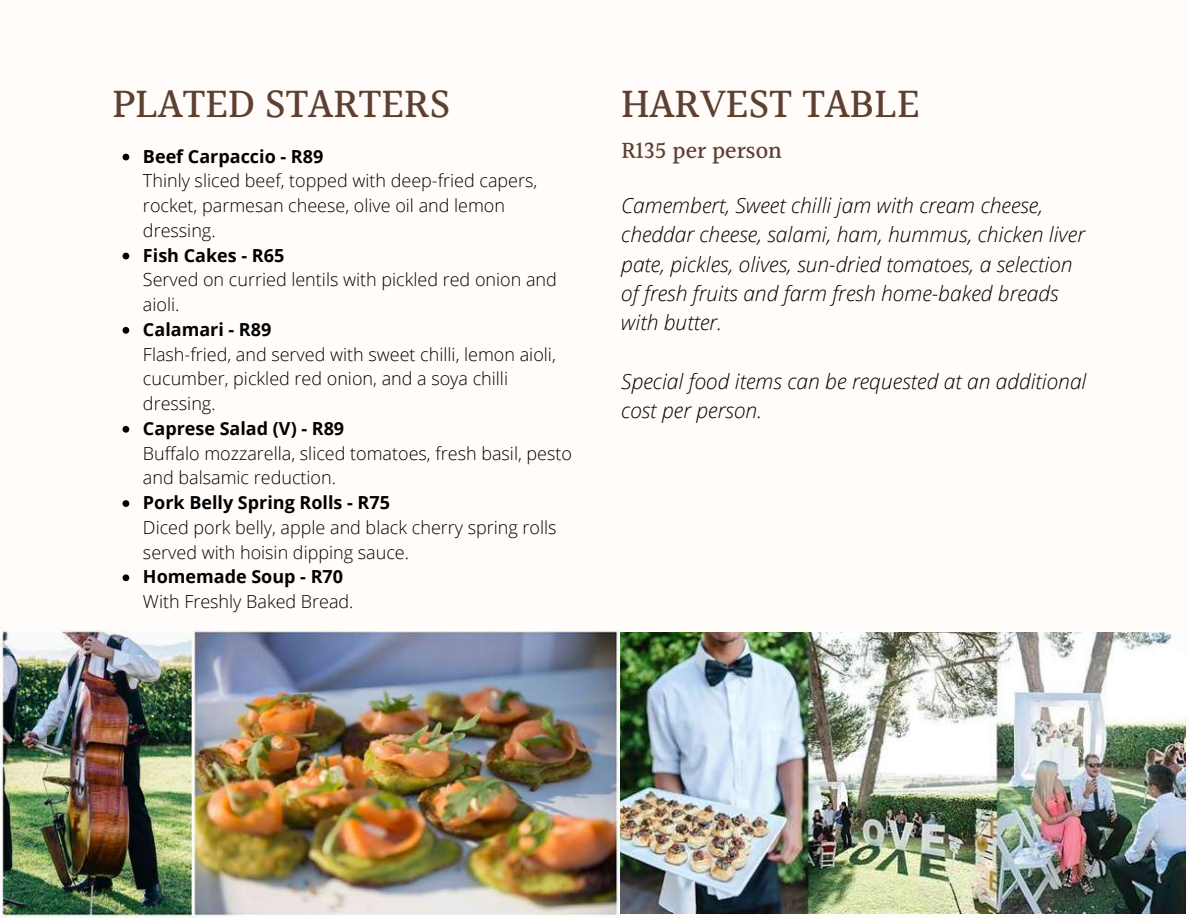
<style>
.page{position:relative;width:1188px;height:918px;background:#fffcf9}
.page>*{position:absolute;margin:0;border:0;box-sizing:border-box;transform-origin:0 0}
.t1{font:500 42px "Halant";color:#5d4030}
.t2{font:500 24px "Halant";color:#5d4030}
.t3{font:italic 300 21px/29.2px "Open Sans";color:#000}
.t4{font:300 18px/24.8px "Open Sans";color:#000}
.t5{font:700 18px "Open Sans";color:#000}
</style>
<div class="page">
<img style="left:0;top:630px;width:620px;height:288px">
<img style="left:620px;top:632px;width:565px;height:282px">
<svg style="left:123px;top:154px;width:6px;height:6px"></svg>
<svg style="left:123px;top:253px;width:6px;height:6px"></svg>
<svg style="left:123px;top:327px;width:6px;height:7px"></svg>
<svg style="left:123px;top:426px;width:6px;height:7px"></svg>
<svg style="left:123px;top:500px;width:6px;height:7px"></svg>
<svg style="left:123px;top:574px;width:6px;height:7px"></svg>
<h1 class="t1" style="left:112px;top:73px;width:339px">PLATED STARTERS</h1>
<p class="t5" style="left:143px;top:143px;width:182px">Beef Carpaccio - R89</p>
<p class="t4" style="left:143px;top:168px;width:396px">Thinly sliced beef, topped with deep-fried capers, rocket, parmesan cheese, olive oil and lemon dressing.</p>
<p class="t4" style="left:143px;top:267px;width:415px">Served on curried lentils with pickled red onion and aioli.</p>
<p class="t4" style="left:143px;top:341px;width:414px">Flash-fried, and served with sweet chilli, lemon aioli, cucumber, pickled red onion, and a soya chilli dressing.</p>
<p class="t4" style="left:143px;top:440px;width:431px">Buffalo mozzarella, sliced tomatoes, fresh basil, pesto and balsamic reduction.</p>
<p class="t4" style="left:143px;top:515px;width:415px">Diced pork belly, apple and black cherry spring rolls served with hoisin dipping sauce.</p>
<p class="t4" style="left:143px;top:589px;width:212px">With Freshly Baked Bread.</p>
<p class="t5" style="left:143px;top:242px;width:143px">Fish Cakes - R65</p>
<p class="t5" style="left:143px;top:317px;width:130px">Calamari - R89</p>
<p class="t5" style="left:143px;top:416px;width:203px">Caprese Salad (V) - R89</p>
<p class="t5" style="left:143px;top:490px;width:249px">Pork Belly Spring Rolls - R75</p>
<p class="t5" style="left:143px;top:564px;width:202px">Homemade Soup - R70</p>
<h1 class="t1" style="left:621px;top:73px;width:300px">HARVEST TABLE</h1>
<h2 class="t2" style="left:621px;top:133px;width:162px">R135 per person</h2>
<p class="t3" style="left:621px;top:190px;width:465px">Camembert, Sweet chilli jam with cream cheese, cheddar cheese, salami, ham, hummus, chicken liver pate, pickles, olives, sun-dried tomatoes, a selection of fresh fruits and farm fresh home-baked breads with butter.</p>
<p class="t3" style="left:621px;top:366px;width:467px">Special food items can be requested at an additional cost per person.</p>
</div>
